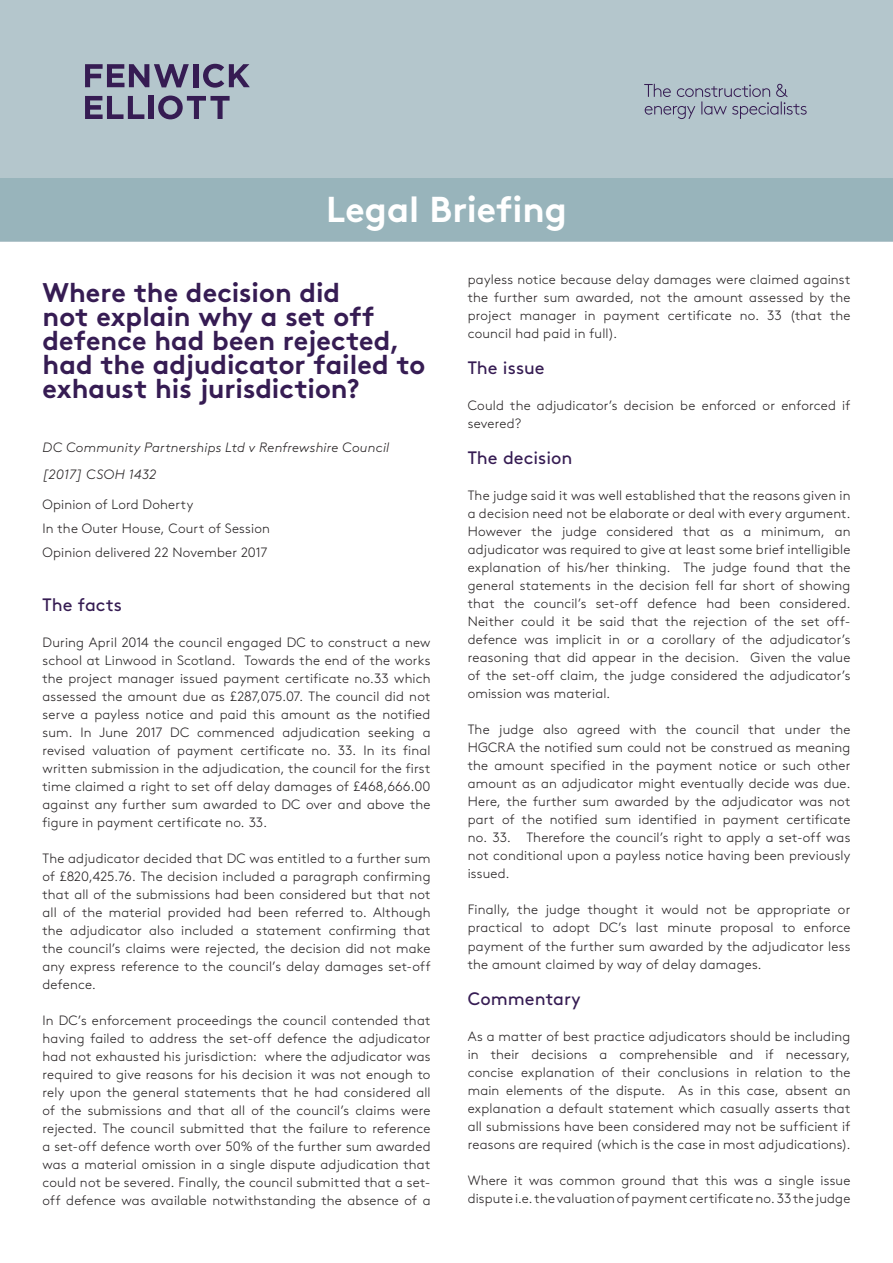
<style>
.page{position:relative;width:893px;height:1263px;background:#fff}
.page>*{position:absolute;margin:0;border:0;box-sizing:border-box;transform-origin:0 0}
._9_12pt_Brown_Light{font:700 36px "Brown";color:#fff}
._14_16pt_Brown_Bold{font:700 27px/24px "Brown";color:#361c53}
._9_12pt_Brown_Light-2{font:18px "Brown";letter-spacing:.005em;color:#361c53}
._9_12pt_Brown_Light-3{font:300 13.5px/18px "Brown";letter-spacing:.015em;color:#231f20;text-align:justify}
._14_16pt_Brown_Bold-2{font:italic 300 13.5px/27px "Brown";letter-spacing:.015em;color:#231f20}
</style>
<div class="page">
<div style="left:0;top:0;width:893px;height:242px;background:#b4c6cc"></div>
<svg style="left:644px;top:84px;width:163px;height:35px"></svg>
<svg style="left:85px;top:64px;width:104px;height:23px"></svg>
<div style="left:193px;top:64px;width:5px;height:23px;background:#361c53"></div>
<svg style="left:203px;top:64px;width:47px;height:24px"></svg>
<svg style="left:85px;top:96px;width:59px;height:23px"></svg>
<div style="left:149px;top:96px;width:5px;height:23px;background:#361c53"></div>
<svg style="left:158px;top:96px;width:72px;height:23px"></svg>
<div style="left:0;top:179px;width:893px;height:62px;background:#98b4bb"></div>
<p class="_9_12pt_Brown_Light" style="left:326px;top:180px;width:242px">Legal Briefing</p>
<p class="_14_16pt_Brown_Bold" style="left:43px;top:277px;width:384px">Where the decision did<br>not explain why a set off defence had been rejected, had the adjudicator failed to exhaust his jurisdiction?</p>
<p class="_14_16pt_Brown_Bold-2" style="left:43px;top:432px;width:348px">DC Community Partnerships Ltd v Renfrewshire Council [2017] CSOH 1432</p>
<p class="_9_12pt_Brown_Light-3" style="left:43px;top:494px;width:152px">Opinion of Lord Doherty</p>
<p class="_9_12pt_Brown_Light-3" style="left:43px;top:518px;width:229px">In the Outer House, Court of Session</p>
<p class="_9_12pt_Brown_Light-3" style="left:43px;top:542px;width:226px">Opinion delivered 22 November 2017</p>
<p class="_9_12pt_Brown_Light-2" style="left:43px;top:590px;width:81px">The facts</p>
<p class="_9_12pt_Brown_Light-3" style="left:43px;top:632px;width:390px">During April 2014 the council engaged DC to construct a new school at Linwood in Scotland. Towards the end of the works the project manager issued payment certificate no.33 which assessed the amount due as £287,075.07. The council did not serve a payless notice and paid this amount as the notified sum. In June 2017 DC commenced adjudication seeking a revised valuation of payment certificate no. 33. In its final written submission in the adjudication, the council for the first time claimed a right to set off delay damages of £468,666.00 against any further sum awarded to DC over and above the figure in payment certificate no. 33.</p>
<p class="_9_12pt_Brown_Light-3" style="left:43px;top:848px;width:390px">The adjudicator decided that DC was entitled to a further sum of £820,425.76. The decision included a paragraph confirming that all of the submissions had been considered but that not all of the material provided had been referred to. Although the adjudicator also included a statement confirming that the council’s claims were rejected, the decision did not make any express reference to the council’s delay damages set-off defence.</p>
<p class="_9_12pt_Brown_Light-3" style="left:43px;top:1010px;width:390px">In DC’s enforcement proceedings the council contended that having failed to address the set-off defence the adjudicator had not exhausted his jurisdiction: where the adjudicator was required to give reasons for his decision it was not enough to rely upon the general statements that he had considered all of the submissions and that all of the council’s claims were rejected. The council submitted that the failure to reference a set-off defence worth over 50% of the further sum awarded was a material omission in a single dispute adjudication that could not be severed. Finally, the council submitted that a set&shy;off defence was available notwithstanding the absence of a</p>
<p class="_9_12pt_Brown_Light-3" style="left:468px;top:270px;width:384px">payless notice because delay damages were claimed against the further sum awarded, not the amount assessed by the project manager in payment certificate no. 33 (that the council had paid in full).</p>
<p class="_9_12pt_Brown_Light-2" style="left:468px;top:354px;width:79px">The issue</p>
<p class="_9_12pt_Brown_Light-3" style="left:468px;top:396px;width:384px">Could the adjudicator’s decision be enforced or enforced if severed?</p>
<p class="_9_12pt_Brown_Light-2" style="left:468px;top:444px;width:106px">The decision</p>
<p class="_9_12pt_Brown_Light-3" style="left:468px;top:486px;width:384px">The judge said it was well established that the reasons given in a decision need not be elaborate or deal with every argument.<br>However the judge considered that as a minimum, an adjudicator was required to give at least some brief intelligible explanation of his/her thinking. The judge found that the general statements in the decision fell far short of showing that the council’s set-off defence had been considered.<br>Neither could it be said that the rejection of the set off&shy;defence was implicit in or a corollary of the adjudicator’s reasoning that did appear in the decision. Given the value of the set-off claim, the judge considered the adjudicator’s omission was material.</p>
<p class="_9_12pt_Brown_Light-3" style="left:468px;top:720px;width:384px">The judge also agreed with the council that under the HGCRA the notified sum could not be construed as meaning the amount specified in the payment notice or such other amount as an adjudicator might eventually decide was due.<br>Here, the further sum awarded by the adjudicator was not part of the notified sum identified in payment certificate no. 33. Therefore the council’s right to apply a set-off was not conditional upon a payless notice having been previously issued.</p>
<p class="_9_12pt_Brown_Light-3" style="left:468px;top:900px;width:384px">Finally, the judge thought it would not be appropriate or practical to adopt DC’s last minute proposal to enforce payment of the further sum awarded by the adjudicator less the amount claimed by way of delay damages.</p>
<p class="_9_12pt_Brown_Light-2" style="left:468px;top:984px;width:114px">Commentary</p>
<p class="_9_12pt_Brown_Light-3" style="left:468px;top:1026px;width:384px">As a matter of best practice adjudicators should be including in their decisions a comprehensible and if necessary, concise explanation of their conclusions in relation to the main elements of the dispute. As in this case, absent an explanation a default statement which casually asserts that all submissions have been considered may not be sufficient if reasons are required (which is the case in most adjudications).</p>
<p class="_9_12pt_Brown_Light-3" style="left:468px;top:1170px;width:384px">Where it was common ground that this was a single issue dispute i.e. the valuation of payment certificate no. 33 the judge</p>
</div>
